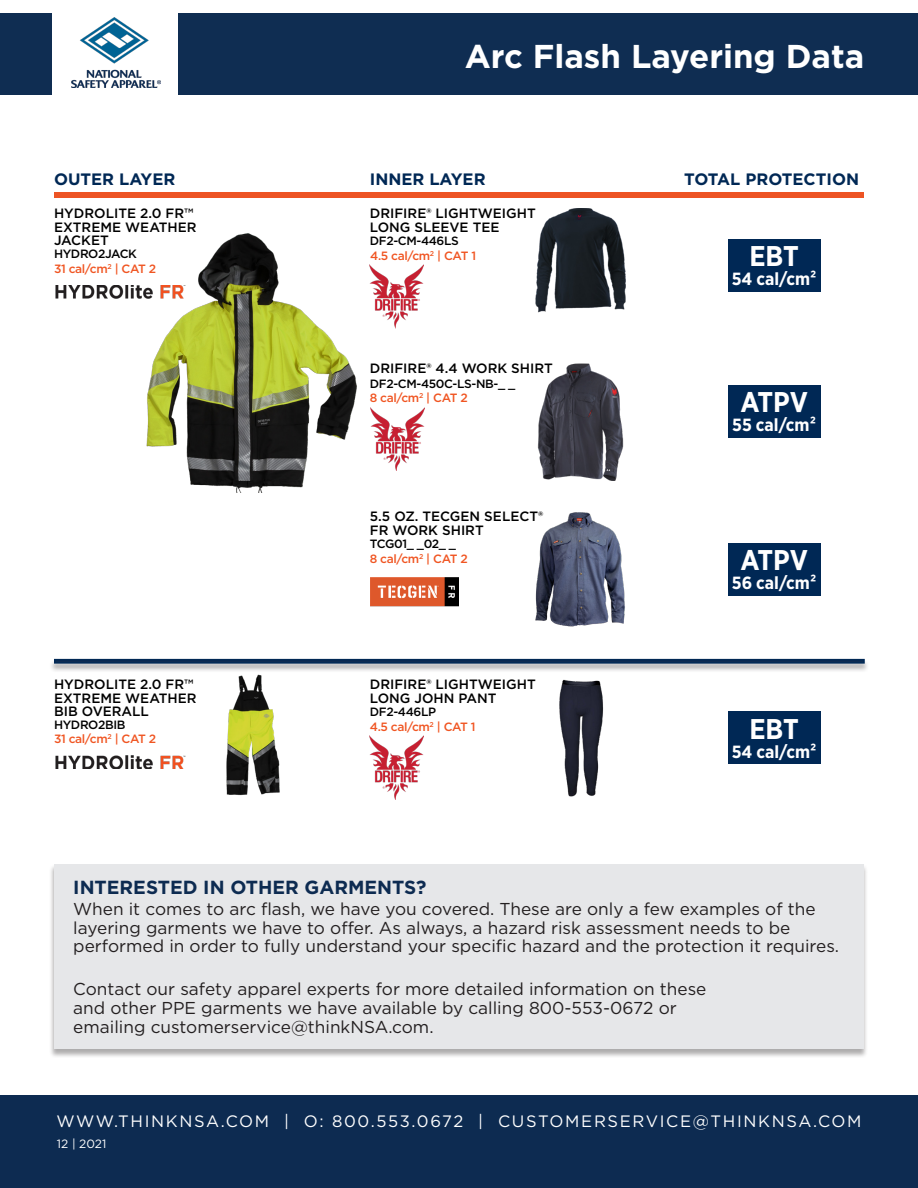
<style>
.page{position:relative;width:918px;height:1188px;background:#fff}
.page>*{position:absolute;margin:0;border:0;box-sizing:border-box;transform-origin:0 0}
.t1{font:700 33px "Gotham";color:#fff}
.t2{font:700 28.5px "Gotham Narrow";letter-spacing:-.005em;color:#fff}
.WHAT_IS_LAYERING{font:700 18.9px "Gotham";color:#0d2b51}
.t3{font:700 17.7px "Gotham Narrow";color:#fff}
.NO_BULLETS_8pt__8pt{font:17.25px/18.9px "Gotham";color:#231f20}
.t4{font:16.5px "Gotham";letter-spacing:.1em;color:#fff}
.t5{font:700 16.5px "Gotham";color:#002855}
.BLACK_9pt{font:500 13.5px/13.5px "Gotham";color:#000}
.ORANGE_8pt_MEDIUM{font:500 12px "Gotham";letter-spacing:-.03em;color:#f05522}
.BLACK_8pt_copy{font:500 12px "Gotham";letter-spacing:-.03em;color:#000}
.t6{font:12px "Gotham";color:#fff}
</style>
<div class="page">
<div style="left:0;top:1095px;width:918px;height:93px;background:#0d2b51"></div>
<div style="left:54px;top:192px;width:810px;height:5px;background:#ed5424"></div>
<img style="left:145px;top:233px;width:212px;height:259px">
<img style="left:535px;top:208px;width:91px;height:105px">
<img style="left:370px;top:265px;width:54px;height:63px">
<img style="left:537px;top:363px;width:87px;height:117px">
<img style="left:370px;top:407px;width:54px;height:64px">
<img style="left:535px;top:512px;width:90px;height:115px">
<img style="left:55px;top:285px;width:132px;height:13px">
<div style="left:0;top:14px;width:918px;height:81px;background:#0f2d52"></div>
<div style="left:52px;top:14px;width:125px;height:81px;background:#fff"></div>
<img style="left:71px;top:17px;width:89px;height:71px">
<div style="left:50px;top:659px;width:819px;height:14px;background:#231f20;opacity:.37"></div>
<svg style="left:54px;top:659px;width:811px;height:5px;background:#14365d"></svg>
<img style="left:226px;top:674px;width:54px;height:122px">
<img style="left:55px;top:756px;width:131px;height:13px">
<img style="left:559px;top:679px;width:45px;height:118px">
<img style="left:370px;top:736px;width:54px;height:64px">
<div style="left:50px;top:864px;width:819px;height:194px;background:#231f20;opacity:.37"></div>
<div style="left:54px;top:864px;width:810px;height:184px;background:#e6e7e9"></div>
<div style="left:728px;top:239px;width:92px;height:53px;background:#002855"></div>
<div style="left:728px;top:385px;width:92px;height:53px;background:#002855"></div>
<div style="left:728px;top:543px;width:92px;height:53px;background:#002855"></div>
<div style="left:728px;top:711px;width:92px;height:53px;background:#002855"></div>
<img style="left:370px;top:577px;width:89px;height:29px">
<p class="t1" style="left:465px;top:34px;width:401px">Arc Flash Layering Data</p>
<p class="t5" style="left:54px;top:168px;width:123px">OUTER LAYER</p>
<p class="t5" style="left:370px;top:168px;width:117px">INNER LAYER</p>
<p class="t5" style="left:684px;top:168px;width:176px">TOTAL PROTECTION</p>
<p class="BLACK_9pt" style="left:54px;top:206px;width:144px">HYDROLITE 2.0 FR™<br>EXTREME WEATHER<br>JACKET</p>
<p class="BLACK_8pt_copy" style="left:54px;top:246px;width:85px">HYDRO2JACK</p>
<p class="ORANGE_8pt_MEDIUM" style="left:54px;top:261px;width:104px">31 cal/cm<sup>2</sup> | CAT 2</p>
<p class="BLACK_9pt" style="left:370px;top:206px;width:167px">DRIFIRE® LIGHTWEIGHT<br>LONG SLEEVE TEE</p>
<p class="BLACK_8pt_copy" style="left:370px;top:233px;width:91px">DF2-CM-446LS</p>
<p class="ORANGE_8pt_MEDIUM" style="left:370px;top:247px;width:107px">4.5 cal/cm<sup>2</sup> | CAT 1</p>
<p class="t2" style="left:749px;top:238px;width:51px">EBT</p>
<p class="t3" style="left:732px;top:268px;width:86px">54 cal/cm²</p>
<p class="BLACK_9pt" style="left:370px;top:362px;width:185px">DRIFIRE® 4.4 WORK SHIRT</p>
<p class="BLACK_8pt_copy" style="left:370px;top:376px;width:147px">DF2-CM-450C-LS-NB-_ _</p>
<p class="ORANGE_8pt_MEDIUM" style="left:370px;top:390px;width:99px">8 cal/cm<sup>2</sup> | CAT 2</p>
<p class="BLACK_9pt" style="left:54px;top:677px;width:144px">HYDROLITE 2.0 FR™<br>EXTREME WEATHER<br>BIB OVERALL</p>
<p class="BLACK_8pt_copy" style="left:54px;top:717px;width:73px">HYDRO2BIB</p>
<p class="ORANGE_8pt_MEDIUM" style="left:54px;top:731px;width:104px">31 cal/cm<sup>2</sup> | CAT 2</p>
<p class="BLACK_9pt" style="left:370px;top:510px;width:175px">5.5 OZ. TECGEN SELECT®<br>FR WORK SHIRT</p>
<p class="BLACK_8pt_copy" style="left:370px;top:536px;width:88px">TCG01_ _02_ _</p>
<p class="ORANGE_8pt_MEDIUM" style="left:370px;top:551px;width:99px">8 cal/cm<sup>2</sup> | CAT 2</p>
<p class="BLACK_9pt" style="left:370px;top:677px;width:167px">DRIFIRE® LIGHTWEIGHT<br>LONG JOHN PANT</p>
<p class="BLACK_8pt_copy" style="left:370px;top:704px;width:68px">DF2-446LP</p>
<p class="ORANGE_8pt_MEDIUM" style="left:370px;top:719px;width:107px">4.5 cal/cm<sup>2</sup> | CAT 1</p>
<p class="WHAT_IS_LAYERING" style="left:73px;top:874px;width:355px">INTERESTED IN OTHER GARMENTS?</p>
<p class="t2" style="left:740px;top:384px;width:69px">ATPV</p>
<p class="t3" style="left:732px;top:414px;width:85px">55 cal/cm²</p>
<p class="t2" style="left:740px;top:542px;width:69px">ATPV</p>
<p class="t3" style="left:732px;top:572px;width:86px">56 cal/cm²</p>
<p class="t2" style="left:749px;top:710px;width:51px">EBT</p>
<p class="t3" style="left:732px;top:740px;width:86px">54 cal/cm²</p>
<p class="NO_BULLETS_8pt__8pt" style="left:73px;top:899px;width:767px">When it comes to arc flash, we have you covered. These are only a few examples of the layering garments we have to offer. As always, a hazard risk assessment needs to be performed in order to fully understand your specific hazard and the protection it requires.</p>
<p class="NO_BULLETS_8pt__8pt" style="left:73px;top:979px;width:635px">Contact our safety apparel experts for more detailed information on these and other PPE garments we have available by calling 800-553-0672 or emailing customerservice@thinkNSA.com.</p>
<p class="t4" style="left:56px;top:1110px;width:807px">WWW.THINKNSA.COM | O: 800.553.0672 | CUSTOMERSERVICE@THINKNSA.COM</p>
<p class="t6" style="left:57px;top:1136px;width:51px">12 | 2021</p>
</div>
